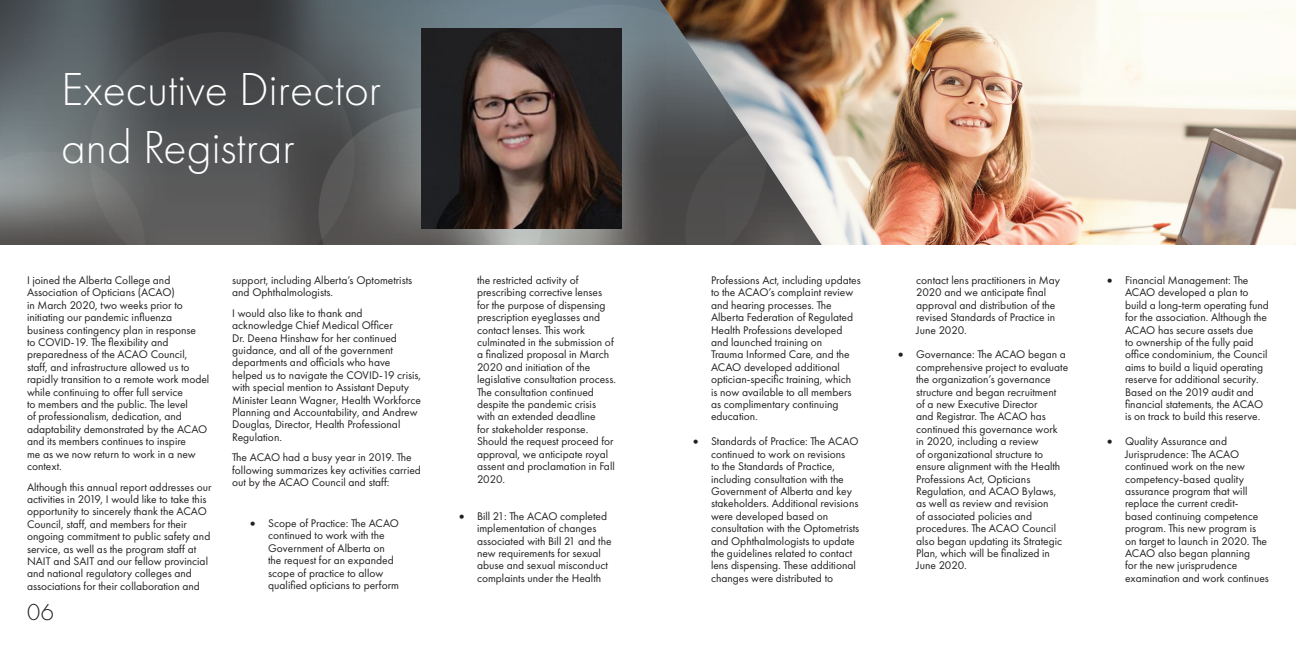
<style>
.page{position:relative;width:1296px;height:648px;background:#fff}
.page>*{position:absolute;margin:0;border:0;box-sizing:border-box;transform-origin:0 0}
.t1{font:300 48px/57.6px "Futura PT";color:#fff}
.t2{font:300 24px "Futura PT";color:#231f20}
.t3{font:11.5px/12.4px "Futura PT";color:#231f20}
</style>
<div class="page">
<svg style="left:0;top:0;width:660px;height:151px;background:#596266"></svg>
<svg style="left:456px;top:5px;width:204px;height:240px;background:#666f73"></svg>
<svg style="left:89px;top:32px;width:266px;height:213px;background:#505254"></svg>
<svg style="left:0;top:151px;width:145px;height:94px;background:#737574"></svg>
<svg style="left:319px;top:108px;width:225px;height:137px;background:#656665"></svg>
<img style="left:660px;top:0;width:636px;height:245px">
<img style="left:421px;top:29px;width:200px;height:200px">
<p class="t1" style="left:61px;top:61px;width:322px">Executive Director and Registrar</p>
<p class="t3" style="left:27px;top:274px;width:184px">I joined the Alberta College and Association of Opticians (ACAO)<br>in March 2020, two weeks prior to initiating our pandemic influenza business contingency plan in response<br>to COVID-19. The flexibility and preparedness of the ACAO Council, staff, and infrastructure allowed us to rapidly transition to a remote work model while continuing to offer full service<br>to members and the public. The level<br>of professionalism, dedication, and adaptability demonstrated by the ACAO and its members continues to inspire<br>me as we now return to work in a new context.</p>
<p class="t3" style="left:27px;top:480px;width:186px">Although this annual report addresses our activities in 2019, I would like to take this opportunity to sincerely thank the ACAO Council, staff, and members for their ongoing commitment to public safety and service, as well as the program staff at NAIT and SAIT and our fellow provincial and national regulatory colleges and associations for their collaboration and</p>
<p class="t2" style="left:27px;top:599px;width:28px">06</p>
<p class="t3" style="left:232px;top:274px;width:182px">support, including Alberta’s Optometrists and Ophthalmologists.</p>
<p class="t3" style="left:232px;top:307px;width:190px">I would also like to thank and acknowledge Chief Medical Officer<br>Dr. Deena Hinshaw for her continued guidance, and all of the government departments and officials who have helped us to navigate the COVID-19 crisis, with special mention to Assistant Deputy Minister Leann Wagner, Health Workforce Planning and Accountability, and Andrew Douglas, Director, Health Professional Regulation.</p>
<p class="t3" style="left:232px;top:451px;width:190px">The ACAO had a busy year in 2019. The following summarizes key activities carried out by the ACAO Council and staff:</p>
<p class="t3" style="left:268px;top:517px;width:132px;text-indent:-18px">• Scope of Practice: The ACAO continued to work with the<br>Government of Alberta on the request for an expanded scope of practice to allow qualified opticians to perform</p>
<p class="t3" style="left:477px;top:274px;width:141px">the restricted activity of prescribing corrective lenses for the purpose of dispensing prescription eyeglasses and contact lenses. This work culminated in the submission of a finalized proposal in March<br>2020 and initiation of the legislative consultation process.<br>The consultation continued despite the pandemic crisis with an extended deadline<br>for stakeholder response.<br>Should the request proceed for approval, we anticipate royal assent and proclamation in Fall<br>2020.</p>
<p class="t3" style="left:477px;top:510px;width:136px;text-indent:-18px">• Bill 21: The ACAO completed implementation of changes associated with Bill 21 and the new requirements for sexual abuse and sexual misconduct complaints under the Health</p>
<p class="t3" style="left:711px;top:274px;width:151px">Professions Act, including updates to the ACAO’s complaint review and hearing processes. The<br>Alberta Federation of Regulated<br>Health Professions developed and launched training on<br>Trauma Informed Care, and the<br>ACAO developed additional optician-specific training, which<br>is now available to all members as complimentary continuing education.</p>
<p class="t3" style="left:711px;top:435px;width:150px;text-indent:-18px">• Standards of Practice: The ACAO continued to work on revisions<br>to the Standards of Practice, including consultation with the<br>Government of Alberta and key stakeholders. Additional revisions were developed based on consultation with the Optometrists and Ophthalmologists to update the guidelines related to contact lens dispensing. These additional changes were distributed to</p>
<p class="t3" style="left:916px;top:274px;width:145px">contact lens practitioners in May<br>2020 and we anticipate final approval and distribution of the revised Standards of Practice in<br>June 2020.</p>
<p class="t3" style="left:916px;top:348px;width:154px;text-indent:-18px">• Governance: The ACAO began a comprehensive project to evaluate the organization’s governance structure and began recruitment<br>of a new Executive Director<br>and Registrar. The ACAO has continued this governance work in 2020, including a review<br>of organizational structure to ensure alignment with the Health<br>Professions Act, Opticians<br>Regulation, and ACAO Bylaws, as well as review and revision<br>of associated policies and procedures. The ACAO Council also began updating its Strategic<br>Plan, which will be finalized in<br>June 2020.</p>
<p class="t3" style="left:1125px;top:274px;width:146px;text-indent:-18px">• Financial Management: The<br>ACAO developed a plan to build a long-term operating fund for the association. Although the<br>ACAO has secure assets due<br>to ownership of the fully paid office condominium, the Council aims to build a liquid operating reserve for additional security.<br>Based on the 2019 audit and financial statements, the ACAO is on track to build this reserve.</p>
<p class="t3" style="left:1125px;top:435px;width:146px;text-indent:-18px">• Quality Assurance and<br>Jurisprudence: The ACAO continued work on the new competency-based quality assurance program that will replace the current credit&shy;based continuing competence program. This new program is on target to launch in 2020. The<br>ACAO also began planning<br>for the new jurisprudence examination and work continues</p>
</div>
